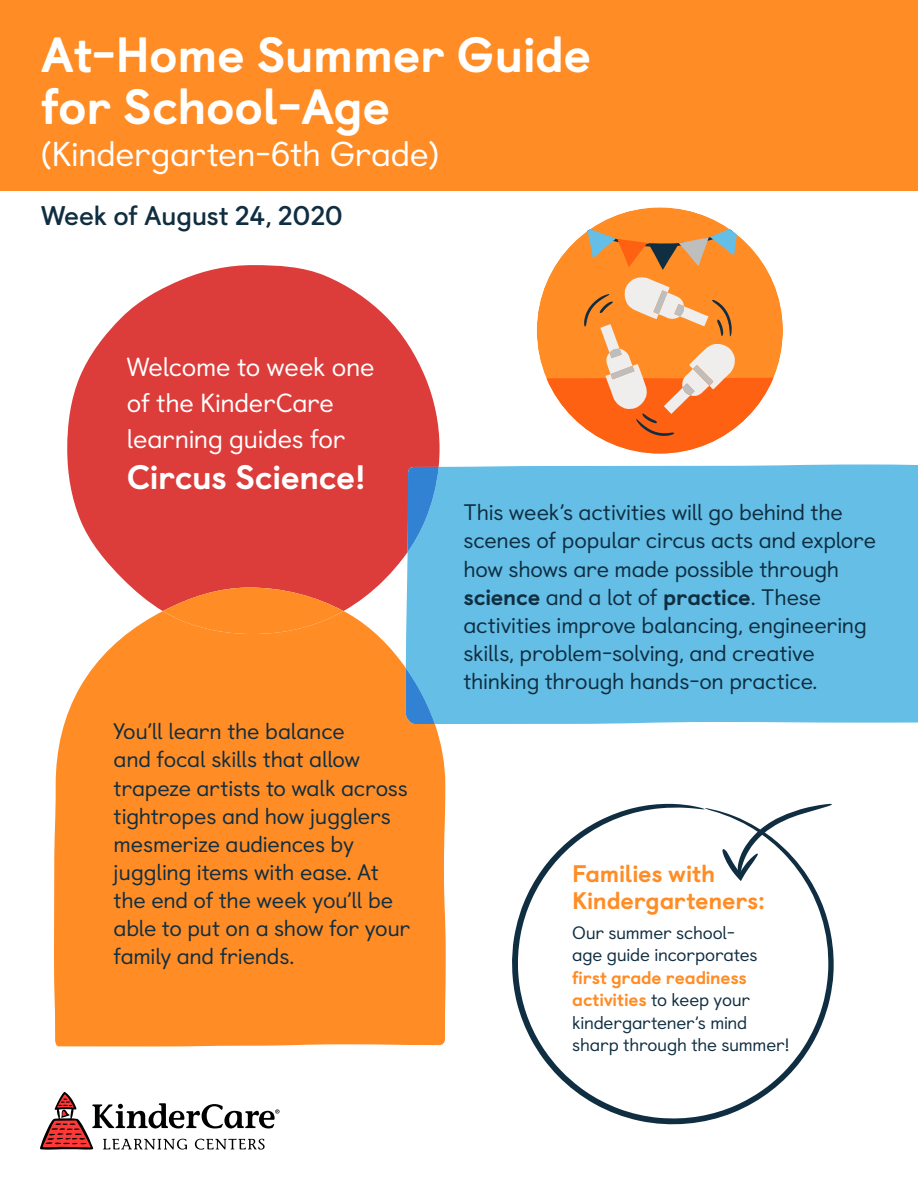
<style>
.page{position:relative;width:918px;height:1188px;background:#fff}
.page>*{position:absolute;margin:0;border:0;box-sizing:border-box;transform-origin:0 0}
.t1{font:800 49.5px/52.5px "Castledown";letter-spacing:-.01em;color:#fff}
.t2{font:34.5px "Castledown";letter-spacing:-.01em;color:#fff}
.t3{font:800 33.9px "Castledown";letter-spacing:-.02em;color:#fff}
.t4{font:700 27px "Castledown";letter-spacing:-.01em;color:#102e41}
.t5{font:26.1px/36px "Castledown";letter-spacing:-.015em;color:#fff}
.t6{font:800 24px/27px "Castledown";letter-spacing:-.01em;color:#ff8c24}
.t7{font:22.5px/28px "Castledown";letter-spacing:-.01em;color:#102e41}
.t8{font:18px/22.5px "Castledown";letter-spacing:-.015em;color:#102e41}
.s1{font-weight:800}
.s2{font-weight:800;color:#ff8c24}
</style>
<div class="page">
<div style="left:440px;top:464px;width:478px;height:260px;background:#64bee6"></div>
<svg style="left:67px;top:265px;width:373px;height:346px;fill:#dc3c3a"></svg>
<svg style="left:408px;top:467px;width:31px;height:85px;background:#4698da"></svg>
<div style="left:54px;top:611px;width:392px;height:435px;background:#ff8c24"></div>
<svg style="left:406px;top:668px;width:29px;height:56px;background:#4c9dd9"></svg>
<svg style="left:163px;top:588px;width:181px;height:46px;background:#f98028"></svg>
<div style="left:0;top:1px;width:918px;height:190px;background:#ff8c24"></div>
<svg style="left:40px;top:1092px;width:240px;height:58px"></svg>
<svg style="left:512px;top:804px;width:322px;height:321px"></svg>
<svg style="left:722px;top:803px;width:110px;height:78px"></svg>
<div style="left:537px;top:207px;width:246px;height:247px;background:#ff8c24;border-radius:50%"></div>
<svg style="left:537px;top:277px;width:246px;height:177px"></svg>
<svg style="left:553px;top:207px;width:214px;height:63px"></svg>
<h1 class="t1" style="left:41px;top:24px;width:552px">At-Home Summer Guide for School-Age</h1>
<h2 class="t2" style="left:41px;top:127px;width:399px">(Kindergarten-6th Grade)</h2>
<p class="t4" style="left:41px;top:194px;width:303px">Week of August 24, 2020</p>
<p class="t5" style="left:127px;top:347px;width:249px">Welcome to week one of the KinderCare learning guides for</p>
<h3 class="t3" style="left:127px;top:449px;width:240px">Circus Science!</h3>
<p class="t7" style="left:114px;top:716px;width:298px">You’ll learn the balance<br>and focal skills that allow trapeze artists to walk across tightropes and how jugglers mesmerize audiences by juggling items with ease. At the end of the week you’ll be able to put on a show for your family and friends.</p>
<p class="t7" style="left:463px;top:497px;width:414px">This week’s activities will go behind the scenes of popular circus acts and explore how shows are made possible through <span class="s1">science</span> and a lot of <span class="s1">practice</span>. These activities improve balancing, engineering skills, problem-solving, and creative thinking through hands-on practice.</p>
<p class="t6" style="left:572px;top:859px;width:194px">Families with<br>Kindergarteners:</p>
<p class="t8" style="left:572px;top:920px;width:187px">Our summer school&shy;age guide incorporates</p>
<p class="t8" style="left:572px;top:965px;width:219px"><span class="s2">first grade readiness activities</span> to keep your kindergartener’s mind sharp through the summer!</p>
</div>
